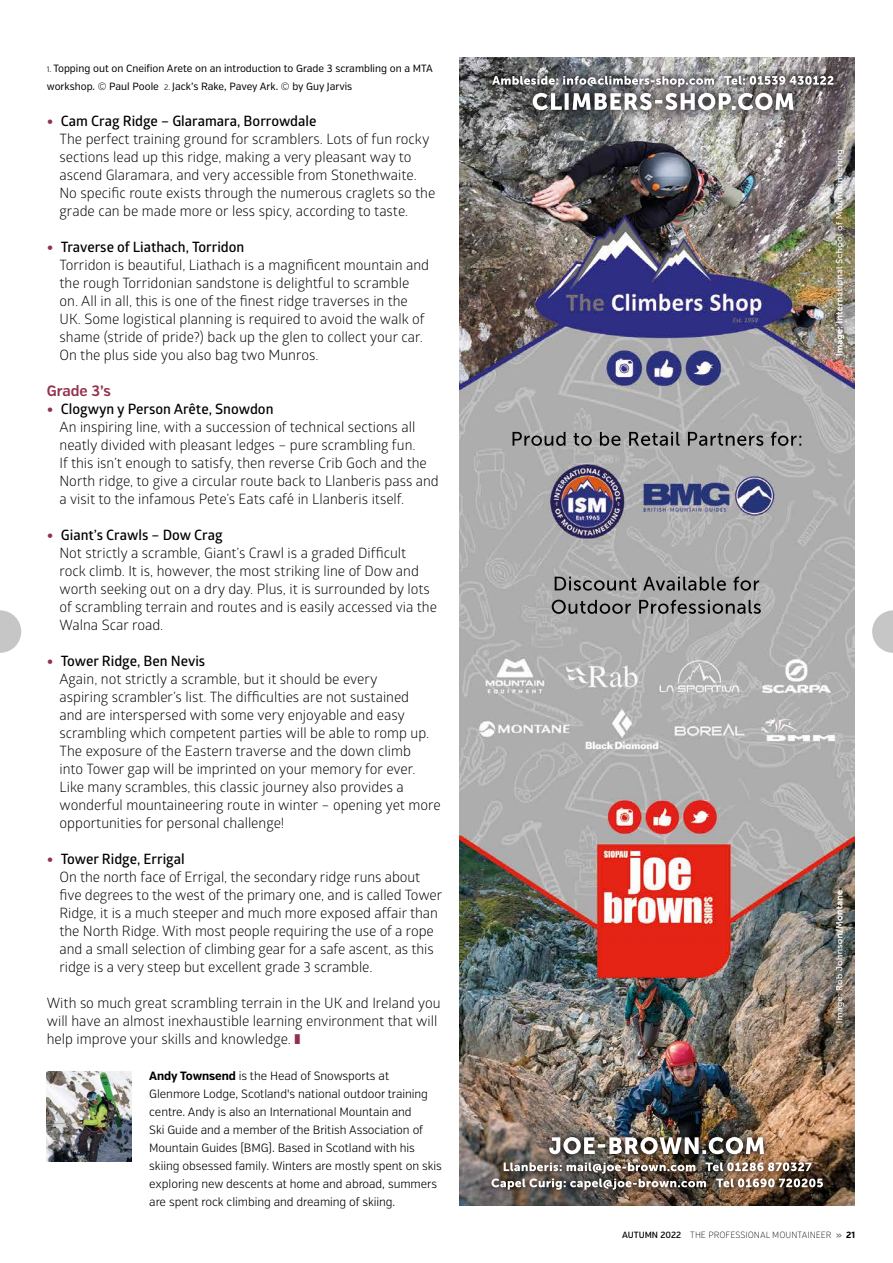
<style>
.page{position:relative;width:893px;height:1263px;background:#fff}
.page>*{position:absolute;margin:0;border:0;box-sizing:border-box;transform-origin:0 0}
.t1{font:600 15px "Verb Cond";color:#93314c}
.t2{font:14.25px/18px "Glober";color:#000}
.t3{font:300 12px/18px "Verb Cond";letter-spacing:-.005em;color:#000}
.t4{font:10.5px/18px "Verb Cond";color:#000}
.t5{font:200 9px "Verb Cond";color:#000}
.s1{font-weight:300;font-size:7.8px}
.s2{font-family:"Verb Cond";font-weight:600;font-size:15px;color:#93314c}
.s3{font-weight:600}
.s4{color:#93314c}
.s5{font-weight:700}
.s6{font-weight:500}
.s7{font-weight:600;color:#706f6f}
</style>
<div class="page">
<img style="left:459px;top:58px;width:396px;height:1148px">
<img style="left:459px;top:300px;width:396px;height:640px">
<img style="left:47px;top:1071px;width:85px;height:90px">
<svg style="left:872px;top:610px;width:21px;height:43px"></svg>
<svg style="left:0;top:610px;width:21px;height:43px"></svg>
<p class="t4" style="left:47px;top:60px;width:388px"><span class="s1">1.</span> Topping out on Cneifion Arete on an introduction to Grade 3 scrambling on a MTA workshop. © Paul Poole <span class="s1">2.</span> Jack’s Rake, Pavey Ark. © by Guy Jarvis</p>
<p class="t2" style="left:60px;top:111px;width:377px;text-indent:-13px"><span class="s2">•</span> <span class="s3">Cam Crag Ridge – Glaramara, Borrowdale<br></span>The perfect training ground for scramblers. Lots of fun rocky sections lead up this ridge, making a very pleasant way to ascend Glaramara, and very accessible from Stonethwaite.<br>No specific route exists through the numerous craglets so the grade can be made more or less spicy, according to taste.</p>
<p class="t2" style="left:60px;top:237px;width:371px;text-indent:-13px"><span class="s2">•</span> <span class="s3">Traverse of Liathach, Torridon<br></span>Torridon is beautiful, Liathach is a magnificent mountain and the rough Torridonian sandstone is delightful to scramble on. All in all, this is one of the finest ridge traverses in the UK. Some logistical planning is required to avoid the walk of shame (stride of pride?) back up the glen to collect your car.<br>On the plus side you also bag two Munros.</p>
<p class="t1" style="left:47px;top:382px;width:66px">Grade 3’s</p>
<p class="t2" style="left:60px;top:399px;width:381px;text-indent:-13px"><span class="s2">•</span> <span class="s3">Clogwyn y Person Arête, Snowdon<br></span>An inspiring line, with a succession of technical sections all neatly divided with pleasant ledges – pure scrambling fun.<br>If this isn’t enough to satisfy, then reverse Crib Goch and the North ridge, to give a circular route back to Llanberis pass and a visit to the infamous Pete’s Eats café in Llanberis itself.</p>
<p class="t2" style="left:60px;top:525px;width:379px;text-indent:-13px"><span class="s2">•</span> <span class="s3">Giant’s Crawls – Dow Crag<br></span>Not strictly a scramble, Giant’s Crawl is a graded Difficult<br>rock climb. It is, however, the most striking line of Dow and worth seeking out on a dry day. Plus, it is surrounded by lots of scrambling terrain and routes and is easily accessed via the Walna Scar road.</p>
<p class="t2" style="left:60px;top:651px;width:383px;text-indent:-13px"><span class="s2">•</span> <span class="s3">Tower Ridge, Ben Nevis<br></span>Again, not strictly a scramble, but it should be every<br>aspiring scrambler’s list. The difficulties are not sustained<br>and are interspersed with some very enjoyable and easy scrambling which competent parties will be able to romp up.<br>The exposure of the Eastern traverse and the down climb<br>into Tower gap will be imprinted on your memory for ever.<br>Like many scrambles, this classic journey also provides a wonderful mountaineering route in winter – opening yet more opportunities for personal challenge!</p>
<p class="t2" style="left:60px;top:849px;width:384px;text-indent:-13px"><span class="s2">•</span> <span class="s3">Tower Ridge, Errigal<br></span>On the north face of Errigal, the secondary ridge runs about five degrees to the west of the primary one, and is called Tower Ridge, it is a much steeper and much more exposed affair than the North Ridge. With most people requiring the use of a rope and a small selection of climbing gear for a safe ascent, as this ridge is a very steep but excellent grade 3 scramble.</p>
<p class="t2" style="left:47px;top:993px;width:395px">With so much great scrambling terrain in the UK and Ireland you will have an almost inexhaustible learning environment that will help improve your skills and knowledge. <span class="s4">❚</span></p>
<p class="t3" style="left:149px;top:1067px;width:294px"><span class="s5">Andy Townsend</span> is the Head of Snowsports at Glenmore Lodge, Scotland's national outdoor training centre. Andy is also an International Mountain and<br>Ski Guide and a member of the British Association of Mountain Guides (BMG). Based in Scotland with his skiing obsessed family. Winters are mostly spent on skis exploring new descents at home and abroad, summers are spent rock climbing and dreaming of skiing.</p>
<p class="t5" style="left:622px;top:1229px;width:234px"><span class="s6">AUTUMN 2022</span> THE PROFESSIONAL MOUNTAINEER <span class="s7">»</span> <span class="s5">21</span></p>
</div>
